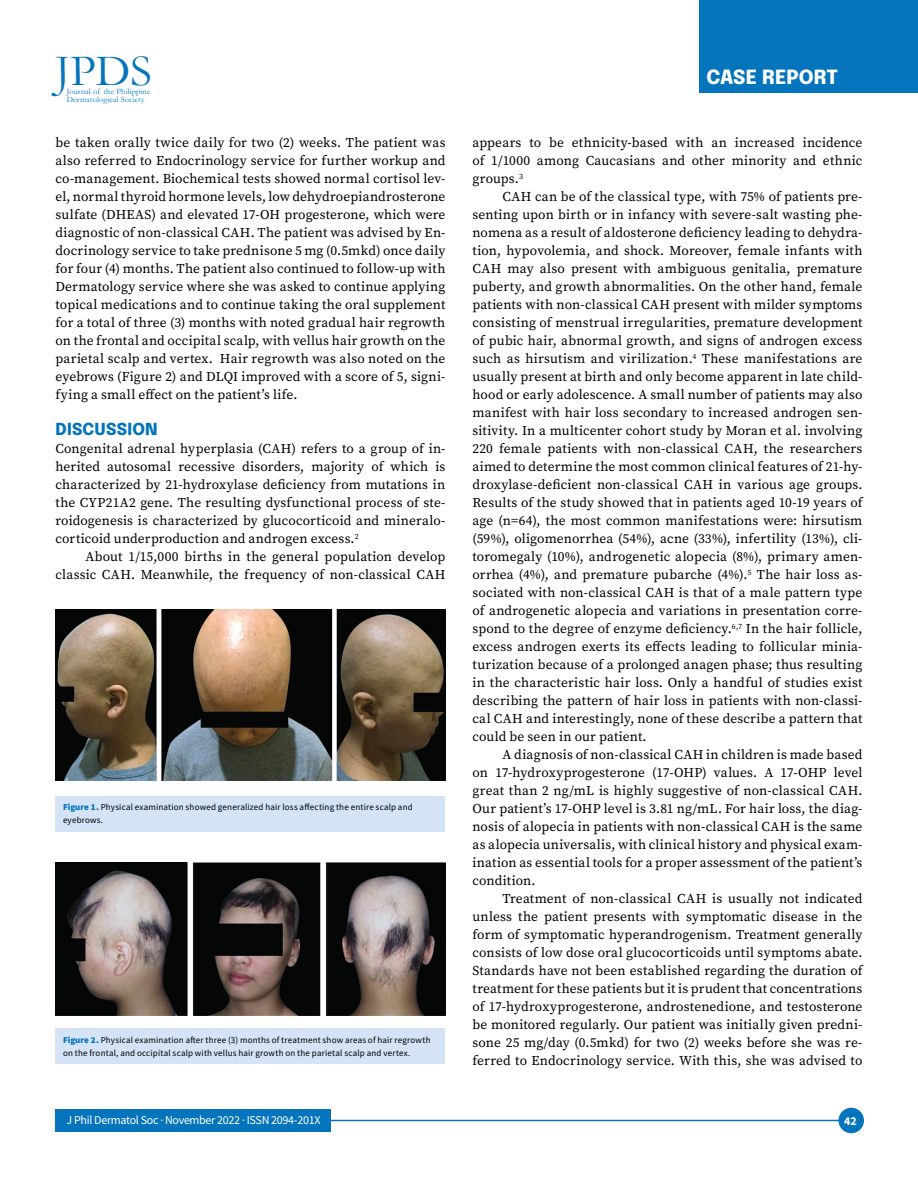
<style>
.page{position:relative;width:918px;height:1188px;background:#fff}
.page>*{position:absolute;margin:0;border:0;box-sizing:border-box;transform-origin:0 0}
.t1{font:45px "Garamond";color:#0475bc}
.t2{font:800 19.5px "Epilogue";color:#fff}
.t3{font:800 16.5px "Epilogue";letter-spacing:.01em;color:#0475bc}
.t4{font:13.5px/18px "Source Serif Pro";letter-spacing:.01em;color:#000;text-align:justify}
.t5{font:12px "Source Sans Pro";letter-spacing:-.025em;color:#fff}
.t6{font:700 12px "Source Sans Pro";color:#fff}
.t7{font:9px/13.5px "Source Sans Pro";letter-spacing:.02em;color:#000}
.t8{font:8.25px/8.4px "Garamond";letter-spacing:.02em;color:#0475bc}
.s1{font-weight:900;color:#0475bc}
</style>
<div class="page">
<div style="left:699px;top:0;width:219px;height:93px;background:#0475bc"></div>
<img style="left:56px;top:609px;width:390px;height:171px">
<div style="left:56px;top:796px;width:390px;height:36px;background:#d4e3f5"></div>
<img style="left:56px;top:863px;width:390px;height:152px">
<div style="left:56px;top:1028px;width:390px;height:36px;background:#d4e3f5"></div>
<hr style="left:265px;top:1120px;width:582px;height:1px;background:#0475bc">
<div style="left:838px;top:1108px;width:26px;height:25px;background:#0475bc;border-radius:50%"></div>
<div style="left:56px;top:1109px;width:276px;height:23px;background:#0475bc"></div>
<h1 class="t1" style="left:56px;top:41px;width:98px">JPDS</h1>
<p class="t8" style="left:67px;top:87px;width:85px">Journal of the Philippine<br>Dermatological Society</p>
<p class="t4" style="left:56px;top:134px;width:392px">be taken orally twice daily for two (2) weeks. The patient was also referred to Endocrinology service for further workup and co-management. Biochemical tests showed normal cortisol lev&shy;el, normal thyroid hormone levels, low dehydroepiandrosterone sulfate (DHEAS) and elevated 17-OH progesterone, which were diagnostic of non-classical CAH. The patient was advised by En&shy;docrinology service to take prednisone 5 mg (0.5mkd) once daily for four (4) months. The patient also continued to follow-up with Dermatology service where she was asked to continue applying topical medications and to continue taking the oral supplement for a total of three (3) months with noted gradual hair regrowth on the frontal and occipital scalp, with vellus hair growth on the parietal scalp and vertex. Hair regrowth was also noted on the eyebrows (Figure 2) and DLQI improved with a score of 5, signi&shy;fying a small effect on the patient’s life.</p>
<p class="t3" style="left:56px;top:418px;width:104px">DISCUSSION</p>
<p class="t4" style="left:56px;top:440px;width:392px">Congenital adrenal hyperplasia (CAH) refers to a group of in&shy;herited autosomal recessive disorders, majority of which is characterized by 21-hydroxylase deficiency from mutations in the CYP21A2 gene. The resulting dysfunctional process of ste&shy;roidogenesis is characterized by glucocorticoid and mineralo&shy;corticoid underproduction and androgen excess.<sup>2</sup></p>
<p class="t4" style="left:56px;top:548px;width:392px;text-align:right">About 1/15,000 births in the general population develop classic CAH. Meanwhile, the frequency of non-classical CAH</p>
<p class="t7" style="left:63px;top:800px;width:351px"><span class="s1">Figure 1.</span> Physical examination showed generalized hair loss affecting the entire scalp and eyebrows.</p>
<p class="t7" style="left:63px;top:1033px;width:369px"><span class="s1">Figure 2.</span> Physical examination after three (3) months of treatment show areas of hair regrowth on the frontal, and occipital scalp with vellus hair growth on the parietal scalp and vertex.</p>
<h2 class="t2" style="left:706px;top:63px;width:133px">CASE REPORT</h2>
<p class="t4" style="left:473px;top:134px;width:392px">appears to be ethnicity-based with an increased incidence of 1/1000 among Caucasians and other minority and ethnic groups.<sup>3</sup></p>
<p class="t4" style="left:472px;top:188px;width:392px;text-indent:30px">CAH can be of the classical type, with 75% of patients pre&shy;senting upon birth or in infancy with severe-salt wasting phe&shy;nomena as a result of aldosterone deficiency leading to dehydra&shy;tion, hypovolemia, and shock. Moreover, female infants with CAH may also present with ambiguous genitalia, premature puberty, and growth abnormalities. On the other hand, female patients with non-classical CAH present with milder symptoms consisting of menstrual irregularities, premature development of pubic hair, abnormal growth, and signs of androgen excess such as hirsutism and virilization.<sup>4</sup> These manifestations are usually present at birth and only become apparent in late child&shy;hood or early adolescence. A small number of patients may also manifest with hair loss secondary to increased androgen sen&shy;sitivity. In a multicenter cohort study by Moran et al. involving 220 female patients with non-classical CAH, the researchers aimed to determine the most common clinical features of 21-hy&shy;droxylase-deficient non-classical CAH in various age groups.<br>Results of the study showed that in patients aged 10-19 years of age (n=64), the most common manifestations were: hirsutism (59%), oligomenorrhea (54%), acne (33%), infertility (13%), cli&shy;toromegaly (10%), androgenetic alopecia (8%), primary amen&shy;orrhea (4%), and premature pubarche (4%).<sup>5</sup> The hair loss as&shy;sociated with non-classical CAH is that of a male pattern type of androgenetic alopecia and variations in presentation corre&shy;spond to the degree of enzyme deficiency.<sup>6,7</sup> In the hair follicle, excess androgen exerts its effects leading to follicular minia&shy;turization because of a prolonged anagen phase; thus resulting in the characteristic hair loss. Only a handful of studies exist describing the pattern of hair loss in patients with non-classi&shy;cal CAH and interestingly, none of these describe a pattern that could be seen in our patient.</p>
<p class="t4" style="left:472px;top:746px;width:392px;text-indent:30px">A diagnosis of non-classical CAH in children is made based on 17-hydroxyprogesterone (17-OHP) values. A 17-OHP level great than 2 ng/mL is highly suggestive of non-classical CAH.<br>Our patient’s 17-OHP level is 3.81 ng/mL. For hair loss, the diag&shy;nosis of alopecia in patients with non-classical CAH is the same as alopecia universalis, with clinical history and physical exam&shy;ination as essential tools for a proper assessment of the patient’s condition.</p>
<p class="t4" style="left:472px;top:890px;width:392px;text-indent:30px">Treatment of non-classical CAH is usually not indicated unless the patient presents with symptomatic disease in the form of symptomatic hyperandrogenism. Treatment generally consists of low dose oral glucocorticoids until symptoms abate.<br>Standards have not been established regarding the duration of treatment for these patients but it is prudent that concentrations of 17-hydroxyprogesterone, androstenedione, and testosterone be monitored regularly. Our patient was initially given predni&shy;sone 25 mg/day (0.5mkd) for two (2) weeks before she was re&shy;ferred to Endocrinology service. With this, she was advised to</p>
<p class="t5" style="left:66px;top:1113px;width:256px">J Phil Dermatol Soc · November 2022 · ISSN 2094-201X</p>
<p class="t6" style="left:844px;top:1113px;width:14px">42</p>
</div>
